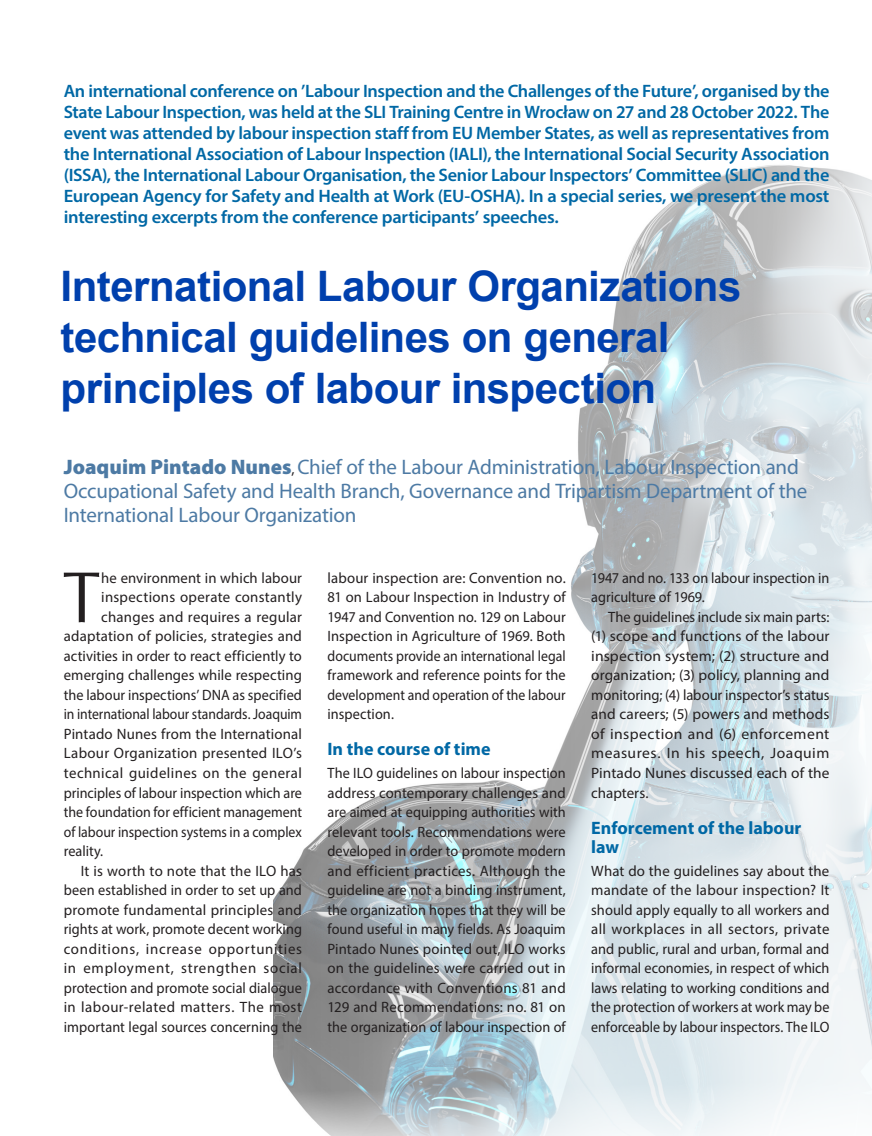
<style>
.page{position:relative;width:872px;height:1136px;background:#fff}
.page>*{position:absolute;margin:0;border:0;box-sizing:border-box;transform-origin:0 0}
.BODY1_-_BODY_Tekst_1{font:72.15px "Ottawa";color:#231f20;scale:.95 1}
.T1_-_TYTUŁ_GRUBY{font:700 42px/51px "Arial";letter-spacing:-.015em;color:#0040ad}
.T2_-_TYTUŁ_CIENKI{font:21px/24px "Myriad Pro";letter-spacing:-.01em;color:#4d7aa4}
.RAMKA_KONTRA{font:600 18px/21px "Myriad Pro";letter-spacing:-.015em;color:#0068a5;text-align:justify}
.ŚR2_-_ŚRÓDTYTUŁ_bez{font:700 18px/19.5px "Myriad Pro";color:#0068a5}
.BODY1_-_BODY_Tekst_1-2{font:15px/19.5px "Myriad Pro";letter-spacing:.005em;color:#231f20;text-align:justify}
.BODY1_-_BODY_Tekst_p{font:15px/19.5px "Myriad Pro";color:#231f20;text-align:justify;scale:.95 1}
.BODY1_-_BODY_Tekst_p-2{font:15px/19.5px "Myriad Pro";color:#231f20;text-align:justify}
.BODY1_-_BODY_Tekst_1-3{font:15px/19.5px "Myriad Pro";letter-spacing:.005em;color:#231f20;text-align:justify;scale:.96 1}
.BODY1_-_BODY_Tekst_1-4{font:15px "Myriad Pro";letter-spacing:.005em;color:#231f20;scale:.95 1}
.BODY1_-_BODY_Tekst_1-5{font:15px "Myriad Pro";letter-spacing:.005em;color:#231f20;scale:.91 1}
.BODY1_-_BODY_Tekst_1-6{font:15px "Myriad Pro";letter-spacing:.005em;color:#231f20;scale:.94 1}
.BODY1_-_BODY_Tekst_1-7{font:15px "Myriad Pro";letter-spacing:.005em;color:#231f20;scale:.93 1}
.BODY1_-_BODY_Tekst_1-8{font:15px "Myriad Pro";letter-spacing:.005em;color:#231f20;scale:.92 1}
.BODY1_-_BODY_Tekst_1-9{font:15px "Myriad Pro";letter-spacing:.03em;color:#231f20}
.s1{font-weight:900}
.s2{font-size:15px;color:#231f20}
</style>
<div class="page">
<img style="left:273px;top:165px;width:599px;height:970px">
<p class="RAMKA_KONTRA" style="left:64px;top:80px;width:767px">An international conference on ’Labour Inspection and the Challenges of the Future’, organised by the State Labour Inspection, was held at the SLI Training Centre in Wrocław on 27 and 28 October 2022. The event was attended by labour inspection staff from EU Member States, as well as representatives from the International Association of Labour Inspection (IALI), the International Social Security Association (ISSA), the International Labour Organisation, the Senior Labour Inspectors’ Committee (SLIC) and the European Agency for Safety and Health at Work (EU-OSHA). In a special series, we present the most interesting excerpts from the conference participants’ speeches.</p>
<p class="T1_-_TYTUŁ_GRUBY" style="left:61px;top:261px;width:682px">International Labour Organizations technical guidelines on general principles of labour inspection</p>
<p class="T2_-_TYTUŁ_CIENKI" style="left:64px;top:454px;width:745px"><span class="s1">Joaquim Pintado Nunes</span><span class="s2">,</span> Chief of the Labour Administration, Labour Inspection and<br>Occupational Safety and Health Branch, Governance and Tripartism Department of the<br>International Labour Organization</p>
<p class="BODY1_-_BODY_Tekst_1" style="left:62px;top:554px;width:42px">T</p>
<p class="BODY1_-_BODY_Tekst_1-2" style="left:101px;top:567px;width:202px">he environment in which labour</p>
<p class="BODY1_-_BODY_Tekst_1-2" style="left:101px;top:587px;width:202px">inspections operate constantly</p>
<p class="BODY1_-_BODY_Tekst_1-2" style="left:101px;top:606px;width:202px">changes and requires a regular</p>
<p class="BODY1_-_BODY_Tekst_1-2" style="left:64px;top:626px;width:240px">adaptation of policies, strategies and</p>
<p class="BODY1_-_BODY_Tekst_1-2" style="left:64px;top:645px;width:240px">activities in order to react efficiently to</p>
<p class="BODY1_-_BODY_Tekst_1-2" style="left:64px;top:665px;width:240px">emerging challenges while respecting</p>
<p class="BODY1_-_BODY_Tekst_1-4" style="left:64px;top:685px;width:252px">the labour inspections’ DNA as specified</p>
<p class="BODY1_-_BODY_Tekst_1-5" style="left:64px;top:705px;width:263px">in international labour standards. Joaquim</p>
<p class="BODY1_-_BODY_Tekst_1-2" style="left:64px;top:723px;width:240px">Pintado Nunes from the International</p>
<p class="BODY1_-_BODY_Tekst_1-2" style="left:64px;top:743px;width:240px">Labour Organization presented ILO’s</p>
<p class="BODY1_-_BODY_Tekst_1-9" style="left:64px;top:763px;width:240px">technical guidelines on the general</p>
<p class="BODY1_-_BODY_Tekst_1-6" style="left:64px;top:783px;width:255px">principles of labour inspection which are</p>
<p class="BODY1_-_BODY_Tekst_1-7" style="left:64px;top:802px;width:258px">the foundation for efficient management</p>
<p class="BODY1_-_BODY_Tekst_1-8" style="left:64px;top:822px;width:260px">of labour inspection systems in a complex</p>
<p class="BODY1_-_BODY_Tekst_1-4" style="left:64px;top:841px;width:43px">reality.</p>
<p class="BODY1_-_BODY_Tekst_1-2" style="left:64px;top:860px;width:240px;text-indent:17px">It is worth to note that the ILO has been established in order to set up and promote fundamental principles and rights at work, promote decent working conditions, increase opportunities in employment, strengthen social protection and promote social dialogue in labour-related matters. The most important legal sources concerning the</p>
<p class="BODY1_-_BODY_Tekst_1-2" style="left:327px;top:567px;width:240px">labour inspection are: Convention no.<br>81 on Labour Inspection in Industry of 1947 and Convention no. 129 on Labour Inspection in Agriculture of 1969. Both documents provide an international legal framework and reference points for the development and operation of the labour inspection.</p>
<p class="ŚR2_-_ŚRÓDTYTUŁ_bez" style="left:327px;top:739px;width:164px">In the course of time</p>
<p class="BODY1_-_BODY_Tekst_p" style="left:327px;top:762px;width:252px">The ILO guidelines on labour inspection address contemporary challenges and are aimed at equipping authorities with relevant tools. Recommendations were developed in order to promote modern and efficient practices. Although the guideline are not a binding instrument, the organization hopes that they will be found useful in many fields. As Joaquim Pintado Nunes pointed out, ILO works on the guidelines were carried out in accordance with Conventions 81 and 129 and Recommendations: no. 81 on the organization of labour inspection of</p>
<p class="BODY1_-_BODY_Tekst_p" style="left:591px;top:567px;width:252px">1947 and no. 133 on labour inspection in agriculture of 1969.</p>
<p class="BODY1_-_BODY_Tekst_1-3" style="left:591px;top:606px;width:250px;text-indent:17px">The guidelines include six main parts: (1) scope and functions of the labour inspection system; (2) structure and organization; (3) policy, planning and monitoring; (4) labour inspector’s status and careers; (5) powers and methods of inspection and (6) enforcement measures. In his speech, Joaquim Pintado Nunes discussed each of the chapters.</p>
<p class="ŚR2_-_ŚRÓDTYTUŁ_bez" style="left:591px;top:817px;width:212px">Enforcement of the labour law</p>
<p class="BODY1_-_BODY_Tekst_p-2" style="left:591px;top:860px;width:240px">What do the guidelines say about the mandate of the labour inspection? It should apply equally to all workers and all workplaces in all sectors, private and public, rural and urban, formal and informal economies, in respect of which laws relating to working conditions and the protection of workers at work may be enforceable by labour inspectors. The ILO</p>
</div>
